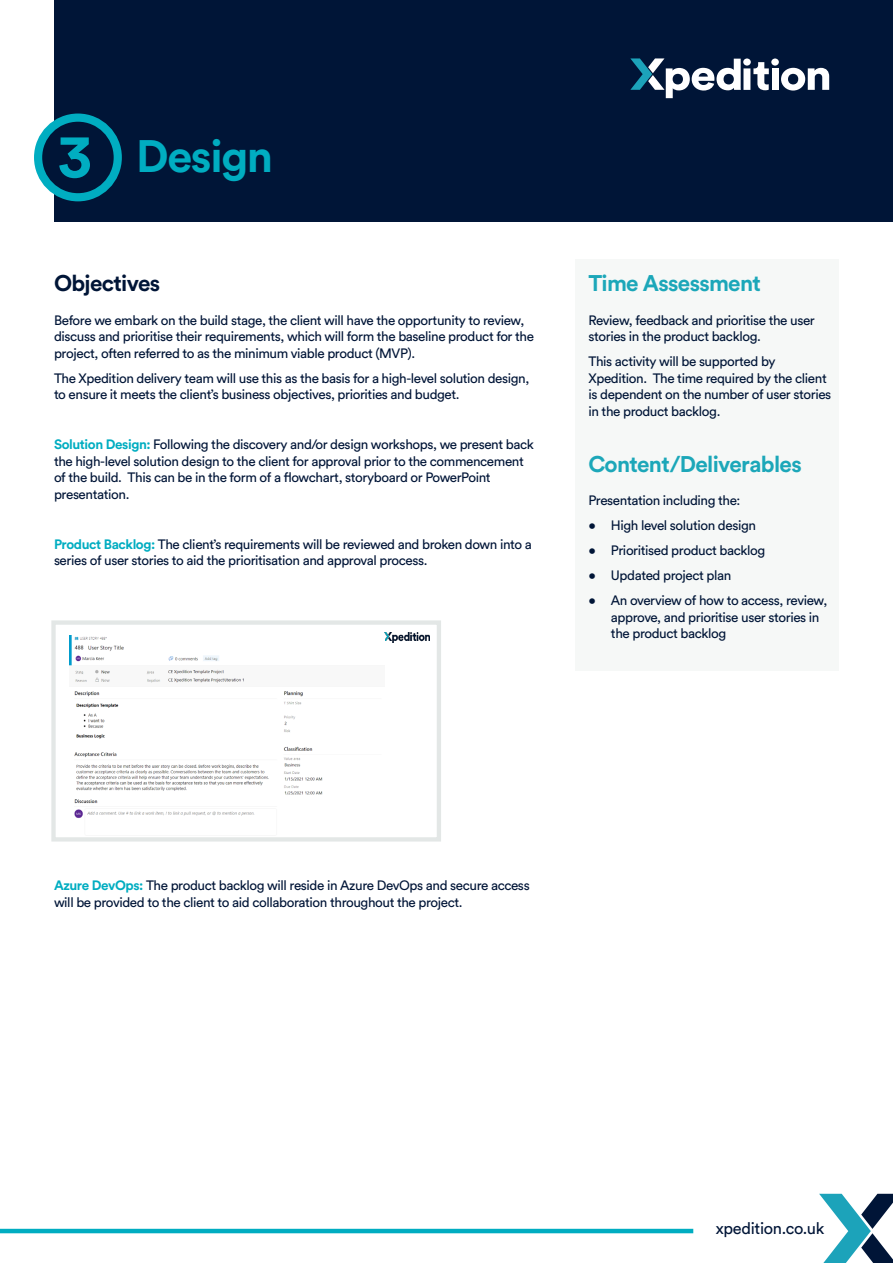
<style>
.page{position:relative;width:893px;height:1263px;background:#fff}
.page>*{position:absolute;margin:0;border:0;box-sizing:border-box;transform-origin:0 0}
.Cover_headline{font:700 61.5px "Circular Std";color:#00adc1}
.Sub_heading{font:700 45px "Circular Std";letter-spacing:-.03em;color:#00adc1}
.Sub_heading-2{font:700 22.5px "Circular Std";letter-spacing:-.03em;color:#1ca7b9}
.Sub_heading-3{font:700 22.5px "Circular Std";letter-spacing:-.03em;color:#001537}
.t1{font:16.35px "Circular Std";letter-spacing:-.02em;color:#001537}
.Sub_heading-4{font:13.5px/16.5px "Circular Std";letter-spacing:-.03em;color:#001537}
.s1{font-weight:700;color:#00adc1}
</style>
<div class="page">
<svg style="left:819px;top:1194px;width:74px;height:69px"></svg>
<hr style="left:0;top:1229px;width:693px;height:4px;background:#00adc1">
<div style="left:575px;top:259px;width:264px;height:412px;background:#f6f8f7"></div>
<div style="left:54px;top:0;width:839px;height:221px;background:#001537"></div>
<img style="left:384px;top:633px;width:45px;height:9px">
<img style="left:69px;top:636px;width:254px;height:182px">
<div style="left:51px;top:620px;width:390px;height:221px;border:4px solid #e3e7e6"></div>
<div style="left:38px;top:118px;width:80px;height:79px;background:#001537;border-radius:50%"></div>
<div style="left:34px;top:114px;width:88px;height:87px;border:8px solid #00adc1;border-radius:50%"></div>
<div style="left:771px;top:59px;width:8px;height:7px;background:#fff;border-radius:50%"></div>
<div style="left:772px;top:68px;width:6px;height:22px;background:#fff"></div>
<svg style="left:781px;top:68px;width:48px;height:23px"></svg>
<svg style="left:630px;top:58px;width:139px;height:40px"></svg>
<p class="Cover_headline" style="left:58px;top:116px;width:35px">3</p>
<p class="Sub_heading" style="left:136px;top:128px;width:139px">Design</p>
<p class="Sub_heading-3" style="left:54px;top:269px;width:108px">Objectives</p>
<p class="Sub_heading-4" style="left:54px;top:311px;width:482px">Before we embark on the build stage, the client will have the opportunity to review, discuss and prioritise their requirements, which will form the baseline product for the project, often referred to as the minimum viable product (MVP).</p>
<p class="Sub_heading-4" style="left:54px;top:369px;width:477px">The Xpedition delivery team will use this as the basis for a high-level solution design, to ensure it meets the client’s business objectives, priorities and budget.</p>
<p class="Sub_heading-4" style="left:54px;top:436px;width:481px"><span class="s1">Solution Design:</span> Following the discovery and/or design workshops, we present back the high-level solution design to the client for approval prior to the commencement of the build. This can be in the form of a flowchart, storyboard or PowerPoint presentation.</p>
<p class="Sub_heading-4" style="left:54px;top:535px;width:479px"><span class="s1">Product Backlog:</span> The client’s requirements will be reviewed and broken down into a series of user stories to aid the prioritisation and approval process.</p>
<p class="Sub_heading-2" style="left:588px;top:269px;width:174px">Time Assessment</p>
<p class="Sub_heading-4" style="left:588px;top:311px;width:228px">Review, feedback and prioritise the user stories in the product backlog.</p>
<p class="Sub_heading-4" style="left:588px;top:353px;width:244px">This activity will be supported by Xpedition. The time required by the client is dependent on the number of user stories in the product backlog.</p>
<p class="Sub_heading-2" style="left:588px;top:449px;width:215px">Content/Deliverables</p>
<p class="Sub_heading-4" style="left:588px;top:492px;width:154px">Presentation including the:</p>
<p class="Sub_heading-4" style="left:588px;top:517px;width:169px">• High level solution design</p>
<p class="Sub_heading-4" style="left:588px;top:542px;width:178px">• Prioritised product backlog</p>
<p class="Sub_heading-4" style="left:588px;top:567px;width:144px">• Updated project plan</p>
<p class="Sub_heading-4" style="left:611px;top:592px;width:218px;text-indent:-22px">• An overview of how to access, review, approve, and prioritise user stories in the product backlog</p>
<p class="Sub_heading-4" style="left:54px;top:877px;width:477px"><span class="s1">Azure DevOps:</span> The product backlog will reside in Azure DevOps and secure access will be provided to the client to aid collaboration throughout the project.</p>
<p class="t1" style="left:716px;top:1218px;width:110px">xpedition.co.uk</p>
</div>
